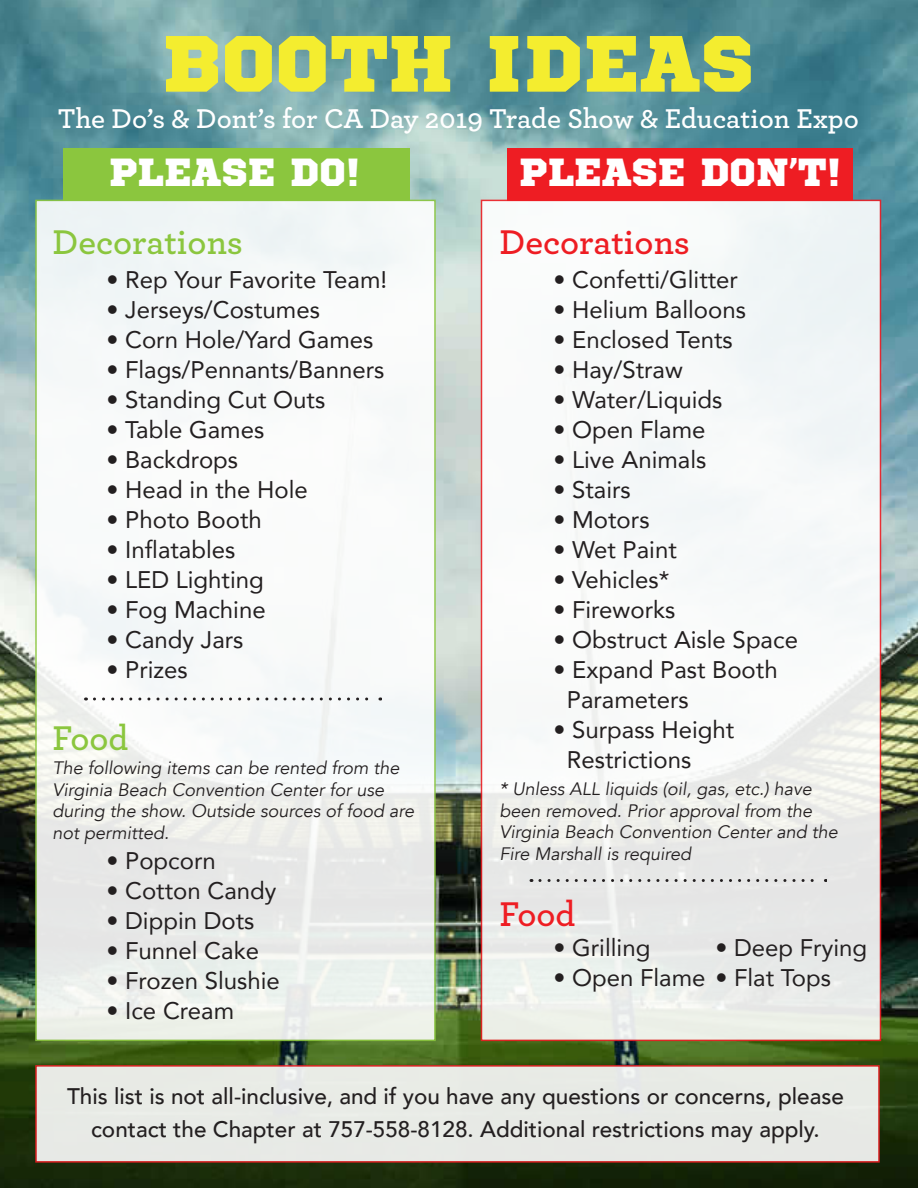
<style>
.page{position:relative;width:918px;height:1188px;background:#fff}
.page>*{position:absolute;margin:0;border:0;box-sizing:border-box;transform-origin:0 0}
.t1{font:79.5px "Sports World";color:#f4ed2f}
.t2{font:39px "Sports World";color:#fff}
.t3{font:600 36px "Archer";color:#8bc63e}
.t4{font:600 36px "Archer";color:#ee1d23}
.t5{font:600 28.5px "Archer";color:#fff}
.t6{font:24px/30px "Avenir";color:#231f20}
.t7{font:500 22.5px/33px "Avenir";color:#231f20;text-align:center}
.t8{font:italic 18px/21.6px "Avenir";color:#231f20}
</style>
<div class="page">
<img style="left:0;top:0;width:918px;height:1188px">
<div style="left:63px;top:148px;width:347px;height:53px;background:#8bc63e"></div>
<div style="left:507px;top:148px;width:346px;height:53px;background:#ee1d23"></div>
<div style="left:35px;top:200px;width:401px;height:841px;background:linear-gradient(to bottom,#f9fcfe,#edeeeb);border:2px solid #8bc63e"></div>
<div style="left:35px;top:1065px;width:845px;height:98px;background:#e7eae6;border:2px solid #ee1d23"></div>
<div style="left:481px;top:200px;width:400px;height:841px;background:linear-gradient(to bottom,#fafdfe,#ebedea);border:2px solid #ee1d23"></div>
<svg style="left:94px;top:698px;width:287px;height:3px"></svg>
<svg style="left:540px;top:879px;width:286px;height:3px"></svg>
<h1 class="t1" style="left:162px;top:-1px;width:593px">BOOTH IDEAS</h1>
<p class="t5" style="left:58px;top:97px;width:803px">The Do’s &amp; Dont’s for CA Day 2019 Trade Show &amp; Education Expo</p>
<h2 class="t2" style="left:109px;top:141px;width:253px">PLEASE DO!</h2>
<h2 class="t2" style="left:519px;top:141px;width:324px">PLEASE DON’T!</h2>
<h3 class="t3" style="left:53px;top:215px;width:192px">Decorations</h3>
<p class="t6" style="left:107px;top:264px;width:282px">• Rep Your Favorite Team!</p>
<p class="t6" style="left:107px;top:294px;width:215px">• Jerseys/Costumes</p>
<p class="t6" style="left:107px;top:324px;width:268px">• Corn Hole/Yard Games</p>
<p class="t6" style="left:107px;top:354px;width:279px">• Flags/Pennants/Banners</p>
<p class="t6" style="left:107px;top:384px;width:220px">• Standing Cut Outs</p>
<p class="t6" style="left:107px;top:414px;width:159px">• Table Games</p>
<p class="t6" style="left:107px;top:444px;width:133px">• Backdrops</p>
<p class="t6" style="left:107px;top:474px;width:203px">• Head in the Hole</p>
<p class="t6" style="left:107px;top:504px;width:157px">• Photo Booth</p>
<p class="t6" style="left:107px;top:534px;width:130px">• Inflatables</p>
<p class="t6" style="left:107px;top:564px;width:159px">• LED Lighting</p>
<p class="t6" style="left:107px;top:594px;width:161px">• Fog Machine</p>
<p class="t6" style="left:107px;top:624px;width:138px">• Candy Jars</p>
<p class="t6" style="left:107px;top:654px;width:83px">• Prizes</p>
<h3 class="t3" style="left:53px;top:711px;width:78px">Food</h3>
<p class="t8" style="left:53px;top:758px;width:363px">The following items can be rented from the Virginia Beach Convention Center for use during the show. Outside sources of food are not permitted.</p>
<p class="t6" style="left:107px;top:845px;width:111px">• Popcorn</p>
<p class="t6" style="left:107px;top:875px;width:171px">• Cotton Candy</p>
<p class="t6" style="left:107px;top:905px;width:150px">• Dippin Dots</p>
<p class="t6" style="left:107px;top:935px;width:154px">• Funnel Cake</p>
<p class="t6" style="left:107px;top:965px;width:175px">• Frozen Slushie</p>
<p class="t6" style="left:107px;top:995px;width:129px">• Ice Cream</p>
<h3 class="t4" style="left:499px;top:215px;width:192px">Decorations</h3>
<p class="t6" style="left:553px;top:264px;width:186px">• Confetti/Glitter</p>
<p class="t6" style="left:553px;top:294px;width:194px">• Helium Balloons</p>
<p class="t6" style="left:553px;top:324px;width:181px">• Enclosed Tents</p>
<p class="t6" style="left:553px;top:354px;width:131px">• Hay/Straw</p>
<p class="t6" style="left:553px;top:384px;width:170px">• Water/Liquids</p>
<p class="t6" style="left:553px;top:414px;width:154px">• Open Flame</p>
<p class="t6" style="left:553px;top:444px;width:154px">• Live Animals</p>
<p class="t6" style="left:553px;top:474px;width:79px">• Stairs</p>
<p class="t6" style="left:553px;top:504px;width:98px">• Motors</p>
<p class="t6" style="left:553px;top:534px;width:125px">• Wet Paint</p>
<p class="t6" style="left:553px;top:564px;width:118px">• Vehicles*</p>
<p class="t6" style="left:553px;top:594px;width:123px">• Fireworks</p>
<p class="t6" style="left:553px;top:624px;width:246px">• Obstruct Aisle Space</p>
<p class="t6" style="left:567px;top:654px;width:212px;text-indent:-13px">• Expand Past Booth<br>Parameters</p>
<p class="t6" style="left:567px;top:714px;width:169px;text-indent:-13px">• Surpass Height<br>Restrictions</p>
<p class="t8" style="left:499px;top:779px;width:340px">* Unless ALL liquids (oil, gas, etc.) have been removed. Prior approval from the Virginia Beach Convention Center and the Fire Marshall is required</p>
<h3 class="t4" style="left:499px;top:887px;width:78px">Food</h3>
<p class="t6" style="left:553px;top:932px;width:98px">• Grilling</p>
<p class="t6" style="left:715px;top:932px;width:153px">• Deep Frying</p>
<p class="t6" style="left:553px;top:962px;width:279px">• Open Flame • Flat Tops</p>
<p class="t7" style="left:67px;top:1078px;width:778px">This list is not all-inclusive, and if you have any questions or concerns, please contact the Chapter at 757-558-8128. Additional restrictions may apply.</p>
</div>
